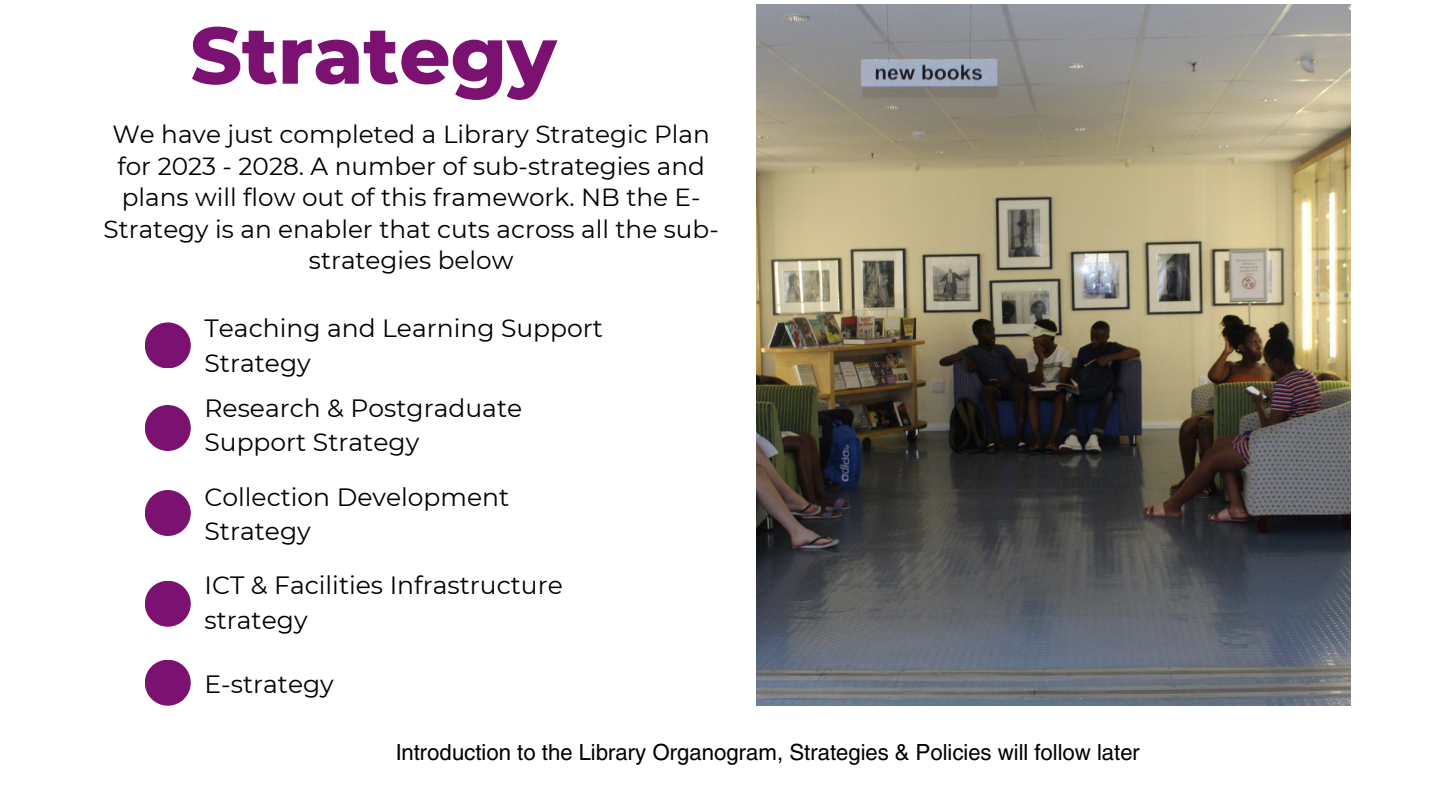
<style>
.page{position:relative;width:1440px;height:810px;background:#fff}
.page>*{position:absolute;margin:0;border:0;box-sizing:border-box;transform-origin:0 0}
.t1{font:800 80px "Montserrat";color:#7b1271}
.t2{font:25px/34.5px "Montserrat";color:#000}
.t3{font:24.8px/31.5px "Montserrat";color:#000;text-align:center}
.t4{font:22px "Helios";color:#000}
</style>
<div class="page">
<img style="left:756px;top:5px;width:595px;height:700px">
<svg style="left:145px;top:322px;width:46px;height:46px;fill:#7b1271"></svg>
<svg style="left:145px;top:405px;width:46px;height:46px;fill:#7b1271"></svg>
<svg style="left:145px;top:490px;width:46px;height:46px;fill:#7b1271"></svg>
<svg style="left:145px;top:581px;width:46px;height:45px;fill:#7b1271"></svg>
<svg style="left:145px;top:660px;width:46px;height:45px;fill:#7b1271"></svg>
<p class="t1" style="left:190px;top:6px;width:368px">Strategy</p>
<p class="t3" style="left:104px;top:118px;width:617px">We have just completed a Library Strategic Plan for 2023 - 2028. A number of sub-strategies and plans will flow out of this framework. NB the E-Strategy is an enabler that cuts across all the sub&shy;strategies below</p>
<p class="t2" style="left:205px;top:311px;width:400px">Teaching and Learning Support</p>
<p class="t2" style="left:205px;top:345px;width:108px">Strategy</p>
<p class="t2" style="left:205px;top:391px;width:319px">Research &amp; Postgraduate<br>Support Strategy</p>
<p class="t2" style="left:205px;top:480px;width:306px">Collection Development</p>
<p class="t2" style="left:205px;top:514px;width:108px">Strategy</p>
<p class="t2" style="left:205px;top:568px;width:360px">ICT &amp; Facilities Infrastructure</p>
<p class="t2" style="left:205px;top:603px;width:105px">strategy</p>
<p class="t2" style="left:205px;top:667px;width:131px">E-strategy</p>
<p class="t4" style="left:396px;top:739px;width:745px">Introduction to the Library Organogram, Strategies &amp; Policies will follow later</p>
</div>
